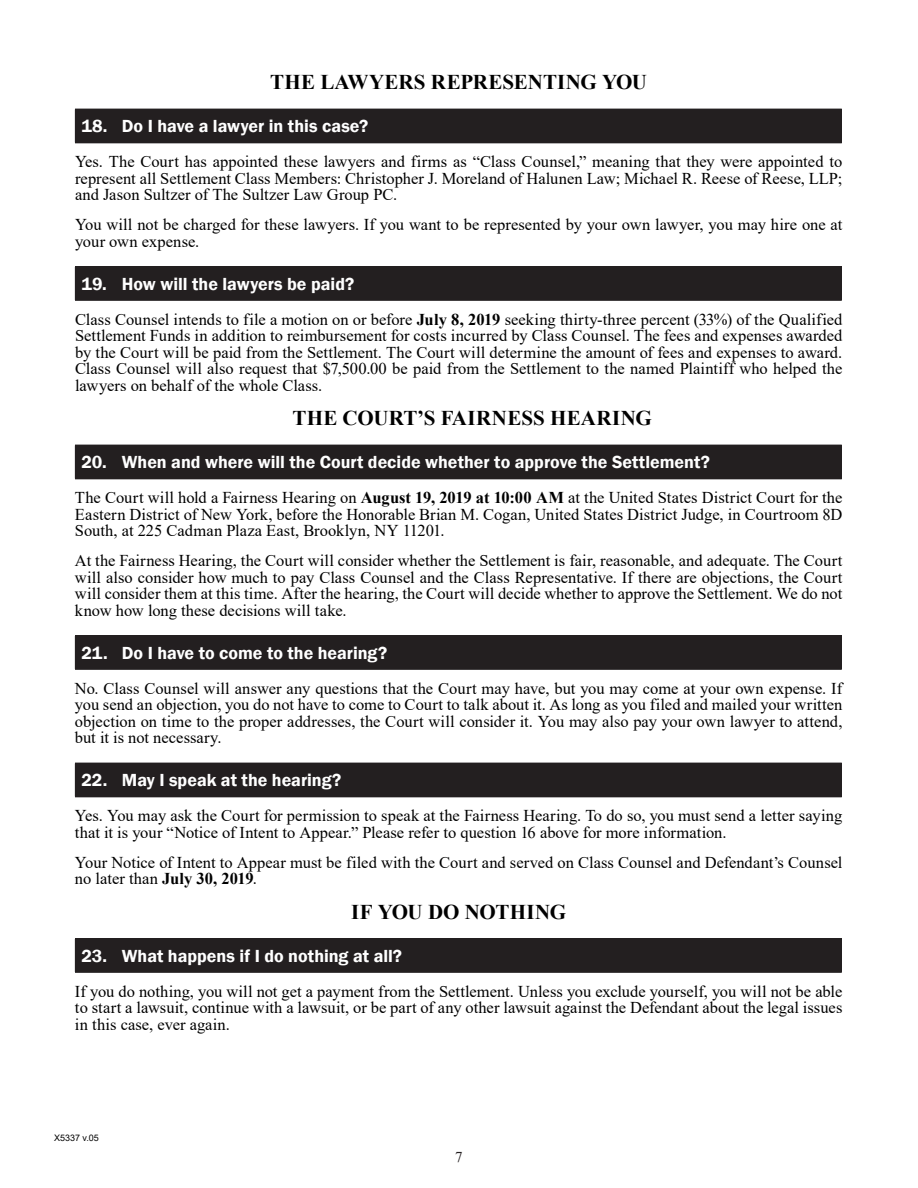
<style>
.page{position:relative;width:918px;height:1188px;background:#fff}
.page>*{position:absolute;margin:0;border:0;box-sizing:border-box;transform-origin:0 0}
.Doc-H{font:700 21px "Times New Roman";letter-spacing:.005em;color:#000}
.t1{font:600 18px "Franklin Gothic";color:#fff}
.Doc-H-2{font:16.5px/16.5px "Times New Roman";color:#000;text-align:justify}
.t2{font:15px "Times New Roman";color:#231f20}
.t3{font:9px "Arial";color:#000}
.s1{font-weight:700}
</style>
<div class="page">
<div style="left:75px;top:109px;width:766px;height:34px;background:#231f20"></div>
<hr style="left:841px;top:109px;width:1px;height:33px;background:#231f20">
<hr style="left:75px;top:142px;width:767px;height:1px;background:#231f20">
<div style="left:75px;top:267px;width:766px;height:33px;background:#231f20"></div>
<hr style="left:75px;top:266px;width:767px;height:1px;background:#231f20">
<hr style="left:841px;top:267px;width:1px;height:33px;background:#231f20">
<hr style="left:75px;top:300px;width:767px;height:1px;background:#231f20">
<div style="left:75px;top:445px;width:766px;height:34px;background:#231f20"></div>
<hr style="left:841px;top:445px;width:1px;height:33px;background:#231f20">
<hr style="left:75px;top:478px;width:767px;height:1px;background:#231f20">
<div style="left:75px;top:636px;width:766px;height:33px;background:#231f20"></div>
<hr style="left:75px;top:635px;width:767px;height:1px;background:#231f20">
<hr style="left:841px;top:636px;width:1px;height:33px;background:#231f20">
<hr style="left:75px;top:669px;width:767px;height:1px;background:#231f20">
<div style="left:75px;top:763px;width:766px;height:34px;background:#231f20"></div>
<hr style="left:841px;top:763px;width:1px;height:33px;background:#231f20">
<hr style="left:75px;top:796px;width:767px;height:1px;background:#231f20">
<div style="left:75px;top:939px;width:766px;height:33px;background:#231f20"></div>
<hr style="left:75px;top:938px;width:767px;height:1px;background:#231f20">
<hr style="left:841px;top:939px;width:1px;height:33px;background:#231f20">
<hr style="left:75px;top:972px;width:767px;height:1px;background:#231f20">
<p class="Doc-H" style="left:270px;top:67px;width:378px">THE LAWYERS REPRESENTING YOU</p>
<p class="t1" style="left:81px;top:115px;width:288px">18. Do I have a lawyer in this case?</p>
<p class="Doc-H-2" style="left:75px;top:153px;width:769px">Yes. The Court has appointed these lawyers and firms as “Class Counsel,” meaning that they were appointed to represent all Settlement Class Members: Christopher J. Moreland of Halunen Law; Michael R. Reese of Reese, LLP; and Jason Sultzer of The Sultzer Law Group PC.</p>
<p class="Doc-H-2" style="left:75px;top:216px;width:769px">You will not be charged for these lawyers. If you want to be represented by your own lawyer, you may hire one at your own expense.</p>
<p class="t1" style="left:81px;top:273px;width:274px">19. How will the lawyers be paid?</p>
<p class="Doc-H-2" style="left:75px;top:310px;width:769px">Class Counsel intends to file a motion on or before <span class="s1">July 8, 2019</span> seeking thirty-three percent (33%) of the Qualified Settlement Funds in addition to reimbursement for costs incurred by Class Counsel. The fees and expenses awarded by the Court will be paid from the Settlement. The Court will determine the amount of fees and expenses to award.<br>Class Counsel will also request that $7,500.00 be paid from the Settlement to the named Plaintiff who helped the lawyers on behalf of the whole Class.</p>
<p class="Doc-H" style="left:293px;top:403px;width:361px">THE COURT’S FAIRNESS HEARING</p>
<p class="t1" style="left:81px;top:451px;width:630px">20. When and where will the Court decide whether to approve the Settlement?</p>
<p class="Doc-H-2" style="left:75px;top:489px;width:769px">The Court will hold a Fairness Hearing on <span class="s1">August 19, 2019 at 10:00 AM</span> at the United States District Court for the Eastern District of New York, before the Honorable Brian M. Cogan, United States District Judge, in Courtroom 8D South, at 225 Cadman Plaza East, Brooklyn, NY 11201.</p>
<p class="Doc-H-2" style="left:75px;top:552px;width:769px">At the Fairness Hearing, the Court will consider whether the Settlement is fair, reasonable, and adequate. The Court will also consider how much to pay Class Counsel and the Class Representative. If there are objections, the Court will consider them at this time. After the hearing, the Court will decide whether to approve the Settlement. We do not know how long these decisions will take.</p>
<p class="t1" style="left:81px;top:642px;width:307px">21. Do I have to come to the hearing?</p>
<p class="Doc-H-2" style="left:75px;top:679px;width:769px">No. Class Counsel will answer any questions that the Court may have, but you may come at your own expense. If you send an objection, you do not have to come to Court to talk about it. As long as you filed and mailed your written objection on time to the proper addresses, the Court will consider it. You may also pay your own lawyer to attend, but it is not necessary.</p>
<p class="t1" style="left:81px;top:769px;width:261px">22. May I speak at the hearing?</p>
<p class="Doc-H-2" style="left:75px;top:807px;width:769px">Yes. You may ask the Court for permission to speak at the Fairness Hearing. To do so, you must send a letter saying that it is your “Notice of Intent to Appear.” Please refer to question 16 above for more information.</p>
<p class="Doc-H-2" style="left:75px;top:853px;width:769px">Your Notice of Intent to Appear must be filed with the Court and served on Class Counsel and Defendant’s Counsel no later than <span class="s1">July 30, 2019</span>.</p>
<p class="Doc-H" style="left:351px;top:897px;width:216px">IF YOU DO NOTHING</p>
<p class="t1" style="left:81px;top:945px;width:322px">23. What happens if I do nothing at all?</p>
<p class="Doc-H-2" style="left:75px;top:982px;width:769px">If you do nothing, you will not get a payment from the Settlement. Unless you exclude yourself, you will not be able to start a lawsuit, continue with a lawsuit, or be part of any other lawsuit against the Defendant about the legal issues in this case, ever again.</p>
<p class="t3" style="left:54px;top:1131px;width:46px">X5337 v.05</p>
<p class="t2" style="left:455px;top:1146px;width:9px">7</p>
</div>
